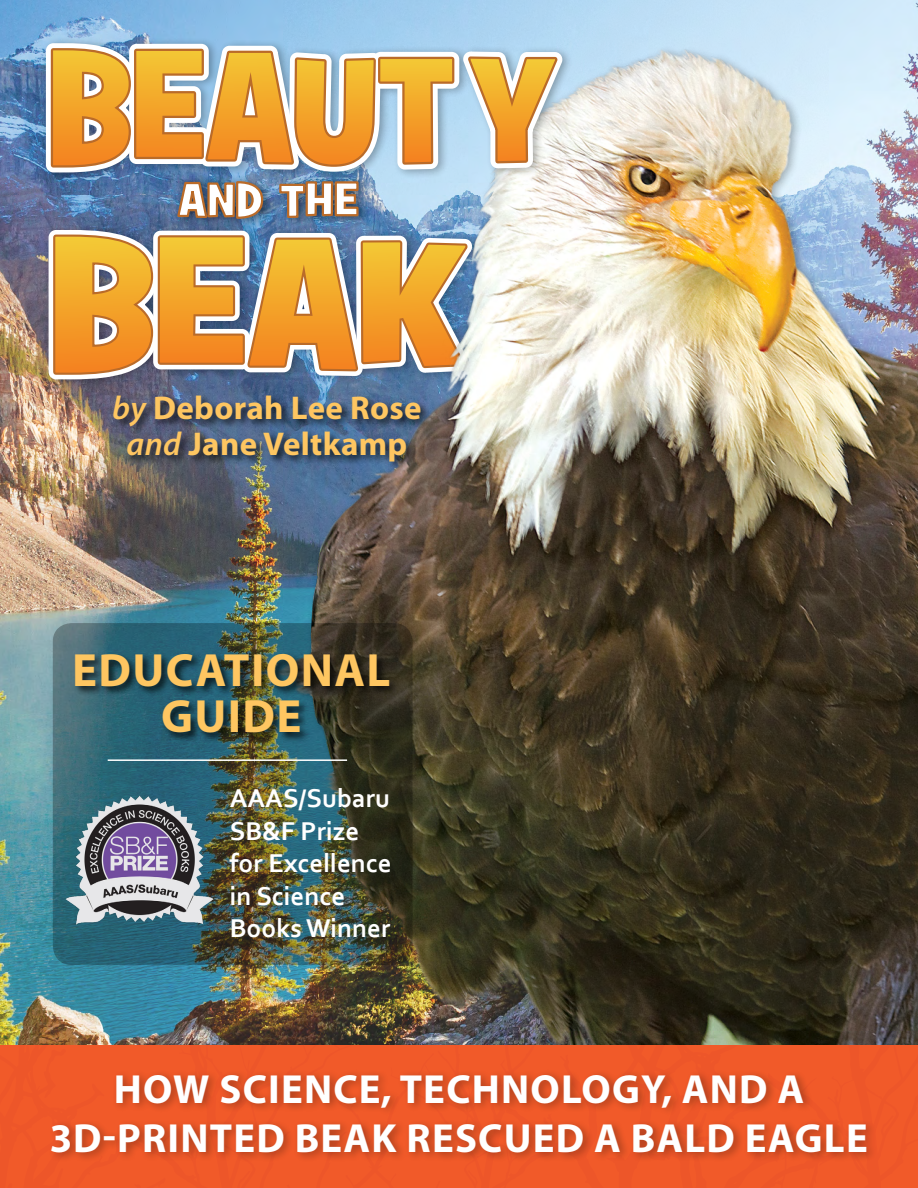
<style>
.page{position:relative;width:918px;height:1188px;background:#fff}
.page>*{position:absolute;margin:0;border:0;box-sizing:border-box;transform-origin:0 0}
.t1{font:700 46.8px/46.3px "Myriad Pro";letter-spacing:.03em;color:#fec661;text-align:center}
.t2{font:700 40.8px/49.1px "Myriad Pro";letter-spacing:.03em;color:#fff;text-align:center}
.t3{font:700 33px/36px "Myriad Pro";letter-spacing:.01em;color:#fec661;text-align:center}
.t4{font:700 27px/32.4px "Corbel";color:#fff}
.s1{font-weight:600;font-style:italic}
</style>
<div class="page">
<img style="left:0;top:0;width:918px;height:1045px">
<div style="left:43px;top:222px;width:440px;height:167px;background:#000;opacity:.3"></div>
<svg style="left:49px;top:230px;width:205px;height:149px;background:#d8a459"></svg>
<img style="left:254px;top:18px;width:664px;height:1027px">
<div style="left:172px;top:173px;width:199px;height:56px;background:#000;opacity:.5"></div>
<svg style="left:176px;top:0;width:184px;height:245px"></svg>
<div style="left:41px;top:36px;width:532px;height:146px;background:#000;opacity:.3"></div>
<svg style="left:46px;top:43px;width:516px;height:129px"></svg>
<div style="left:0;top:1046px;width:497px;height:142px;background:#f15a29"></div>
<div style="left:853px;top:1046px;width:65px;height:142px;background:#f15a29"></div>
<div style="left:497px;top:1046px;width:356px;height:142px;background:#f15a29"></div>
<div style="left:47px;top:1068px;width:830px;height:94px;background:#000;opacity:.3"></div>
<div style="left:112px;top:393px;width:319px;height:79px;background:#000;opacity:.75"></div>
<img style="left:54px;top:624px;width:358px;height:340px;border-radius:18px">
<div style="left:53px;top:623px;width:360px;height:342px;border:2px solid #000;border-radius:18px"></div>
<div style="left:73px;top:652px;width:327px;height:92px;background:#000;opacity:.75"></div>
<hr style="left:108px;top:759px;width:239px;height:2px;background:#fff">
<img style="left:64px;top:794px;width:152px;height:134px">
<p class="t3" style="left:112px;top:388px;width:311px"><span class="s1">by</span> Deborah Lee Rose <span class="s1">and</span> Jane Veltkamp</p>
<p class="t1" style="left:72px;top:646px;width:320px">EDUCATIONAL<br>GUIDE</p>
<p class="t4" style="left:230px;top:782px;width:163px">AAAS/Subaru<br>SB&amp;F Prize for Excellence in Science<br>Books Winner</p>
<p class="t2" style="left:50px;top:1064px;width:820px">HOW SCIENCE, TECHNOLOGY, AND A<br>3D-PRINTED BEAK RESCUED A BALD EAGLE</p>
</div>
